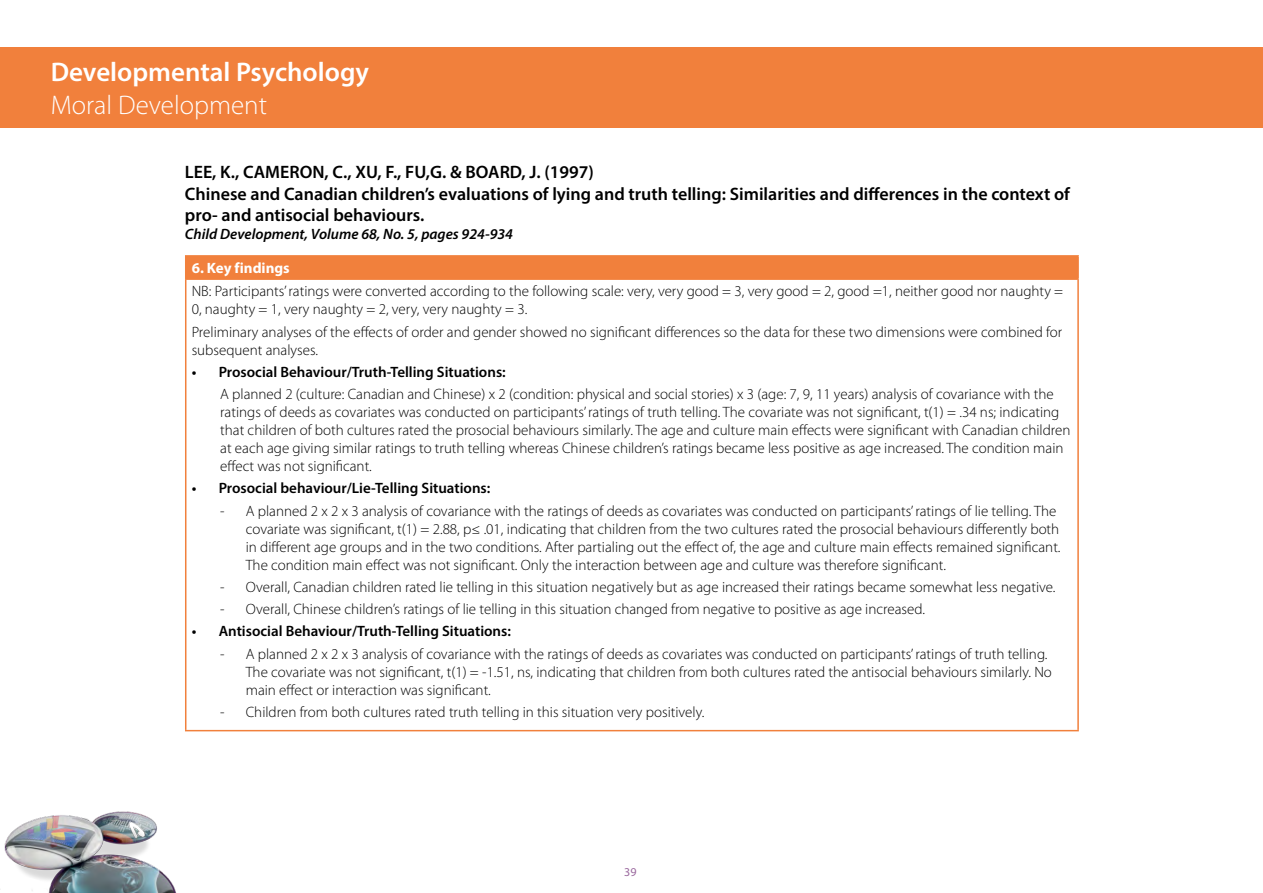
<style>
.page{position:relative;width:1263px;height:893px;background:#fff}
.page>*{position:absolute;margin:0;border:0;box-sizing:border-box;transform-origin:0 0}
.TConc_H1{font:600 27px/32.4px "Myriad Pro";color:#fff}
.TCont_H3{font:600 18px/21.6px "Myriad Pro";color:#000}
.TCont_Body_bullets{font:300 15px/18px "Myriad Pro";color:#000}
.t1{font:600 15px "Myriad Pro";color:#000}
.TCont_H3-2{font:italic 600 15px "Myriad Pro";color:#000}
.TCont_TableHeading{font:700 15px "Myriad Pro";color:#fff}
.t2{font:12px "Myriad Pro";color:#9a689e}
.s1{font-weight:300}
</style>
<div class="page">
<img style="left:4px;top:811px;width:172px;height:82px">
<div style="left:186px;top:256px;width:892px;height:23px;background:#f1803c"></div>
<hr style="left:185px;top:730px;width:894px;height:1px;background:#f1803c">
<hr style="left:185px;top:255px;width:894px;height:2px;background:#f1803c">
<svg style="left:185px;top:257px;width:1px;height:21px"></svg>
<hr style="left:1077px;top:257px;width:2px;height:21px;background:#f1803c">
<hr style="left:185px;top:278px;width:894px;height:2px;background:#f1803c">
<hr style="left:185px;top:280px;width:1px;height:450px;background:#f1803c">
<hr style="left:1077px;top:280px;width:2px;height:450px;background:#f1803c">
<div style="left:0;top:47px;width:1263px;height:81px;background:#f1803c"></div>
<p class="TConc_H1" style="left:51px;top:55px;width:320px">Developmental Psychology<br><span class="s1">Moral Development</span></p>
<p class="TCont_H3" style="left:185px;top:161px;width:886px">LEE, K., CAMERON, C., XU, F., FU,G. &amp; BOARD, J. (1997)<br>Chinese and Canadian children’s evaluations of lying and truth telling: Similarities and differences in the context of pro- and antisocial behaviours.</p>
<p class="TCont_H3-2" style="left:185px;top:225px;width:330px">Child Development, Volume 68, No. 5, pages 924-934</p>
<p class="TCont_TableHeading" style="left:192px;top:258px;width:100px">6. Key findings</p>
<p class="TCont_Body_bullets" style="left:192px;top:282px;width:873px">NB: Participants’ratings were converted according to the following scale: very, very good = 3, very good = 2, good =1, neither good nor naughty =<br>0, naughty = 1, very naughty = 2, very, very naughty = 3.</p>
<p class="TCont_Body_bullets" style="left:192px;top:322px;width:872px">Preliminary analyses of the effects of order and gender showed no significant differences so the data for these two dimensions were combined for subsequent analyses.</p>
<p class="t1" style="left:192px;top:362px;width:316px">• Prosocial Behaviour/Truth-Telling Situations:</p>
<p class="TCont_Body_bullets" style="left:220px;top:385px;width:852px">A planned 2 (culture: Canadian and Chinese) x 2 (condition: physical and social stories) x 3 (age: 7, 9, 11 years) analysis of covariance with the ratings of deeds as covariates was conducted on participants’ratings of truth telling. The covariate was not significant, t(1) = .34 ns; indicating that children of both cultures rated the prosocial behaviours similarly. The age and culture main effects were significant with Canadian children at each age giving similar ratings to truth telling whereas Chinese children’s ratings became less positive as age increased. The condition main effect was not significant.</p>
<p class="t1" style="left:192px;top:479px;width:300px">• Prosocial behaviour/Lie-Telling Situations:</p>
<p class="TCont_Body_bullets" style="left:246px;top:501px;width:816px;text-indent:-26px">- A planned 2 x 2 x 3 analysis of covariance with the ratings of deeds as covariates was conducted on participants’ratings of lie telling. The covariate was significant, t(1) = 2.88, p≤ .01, indicating that children from the two cultures rated the prosocial behaviours differently both in different age groups and in the two conditions. After partialing out the effect of, the age and culture main effects remained significant.<br>The condition main effect was not significant. Only the interaction between age and culture was therefore significant.</p>
<p class="TCont_Body_bullets" style="left:220px;top:578px;width:837px">- Overall, Canadian children rated lie telling in this situation negatively but as age increased their ratings became somewhat less negative.</p>
<p class="TCont_Body_bullets" style="left:220px;top:600px;width:706px">- Overall, Chinese children’s ratings of lie telling in this situation changed from negative to positive as age increased.</p>
<p class="t1" style="left:192px;top:622px;width:321px">• Antisocial Behaviour/Truth-Telling Situations:</p>
<p class="TCont_Body_bullets" style="left:246px;top:644px;width:808px;text-indent:-26px">- A planned 2 x 2 x 3 analysis of covariance with the ratings of deeds as covariates was conducted on participants’ratings of truth telling.<br>The covariate was not significant, t(1) = -1.51, ns, indicating that children from both cultures rated the antisocial behaviours similarly. No main effect or interaction was significant.</p>
<p class="TCont_Body_bullets" style="left:220px;top:703px;width:486px">- Children from both cultures rated truth telling in this situation very positively.</p>
<p class="t2" style="left:624px;top:865px;width:14px">39</p>
</div>
